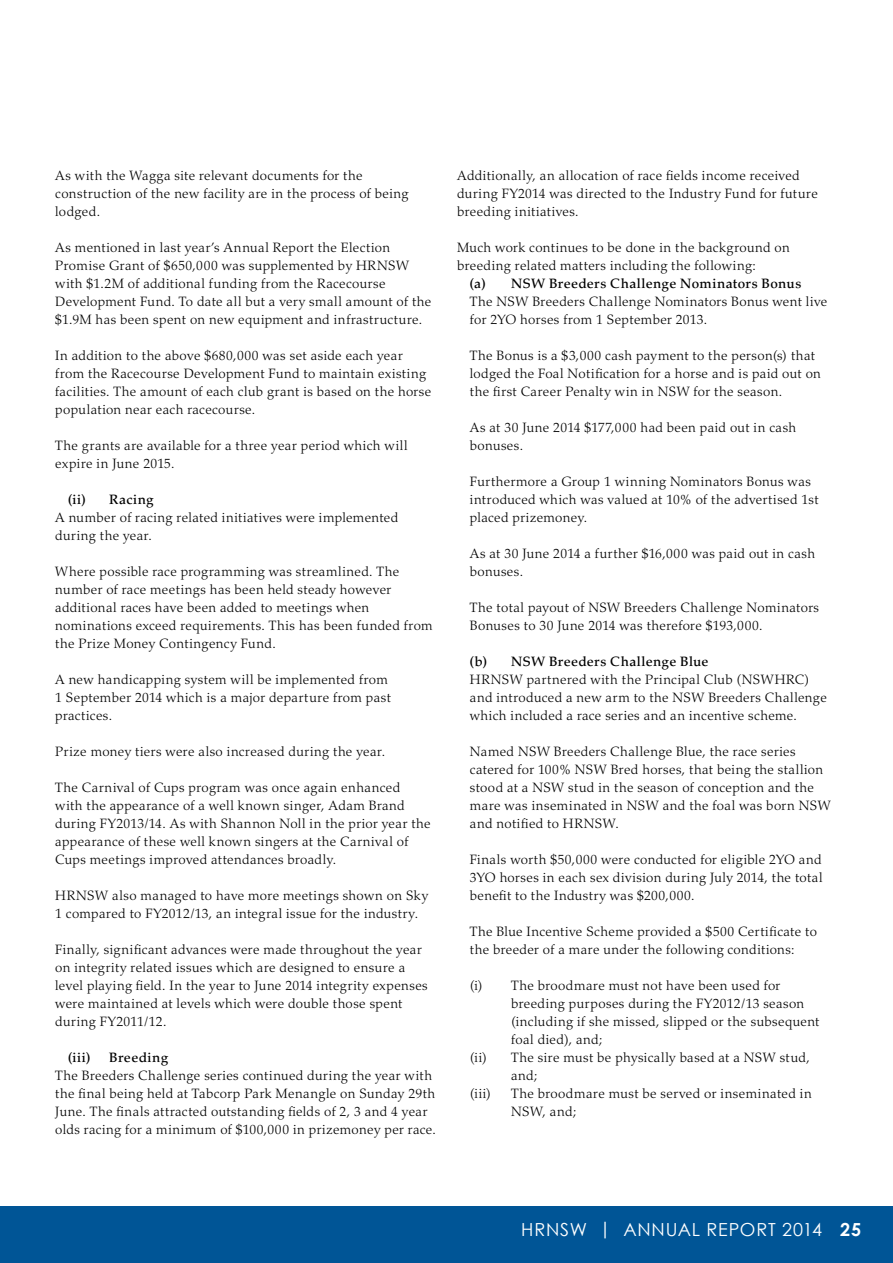
<style>
.page{position:relative;width:893px;height:1263px;background:#fff}
.page>*{position:absolute;margin:0;border:0;box-sizing:border-box;transform-origin:0 0}
.t1{font:18px "Century Gothic";letter-spacing:.04em;color:#fff}
.t2{font:300 13.5px/18px "Palatino LT Std";letter-spacing:.03em;color:#000}
.t3{font:500 13.5px "Palatino LT Std";letter-spacing:.025em;color:#000}
.t4{font:500 13.5px "Palatino LT Std";letter-spacing:.045em;color:#000}
.s1{font-weight:700}
</style>
<div class="page">
<div style="left:0;top:1206px;width:893px;height:57px;background:#005596"></div>
<p class="t2" style="left:55px;top:167px;width:355px">As with the Wagga site relevant documents for the construction of the new facility are in the process of being lodged.</p>
<p class="t2" style="left:55px;top:239px;width:378px">As mentioned in last year’s Annual Report the Election Promise Grant of $650,000 was supplemented by HRNSW with $1.2M of additional funding from the Racecourse Development Fund. To date all but a very small amount of the $1.9M has been spent on new equipment and infrastructure.</p>
<p class="t2" style="left:55px;top:347px;width:378px">In addition to the above $680,000 was set aside each year from the Racecourse Development Fund to maintain existing facilities. The amount of each club grant is based on the horse population near each racecourse.</p>
<p class="t2" style="left:55px;top:437px;width:354px">The grants are available for a three year period which will expire in June 2015.</p>
<p class="t4" style="left:68px;top:492px;width:87px">(ii) Racing</p>
<p class="t2" style="left:55px;top:509px;width:345px">A number of racing related initiatives were implemented during the year.</p>
<p class="t2" style="left:55px;top:563px;width:379px">Where possible race programming was streamlined. The number of race meetings has been held steady however additional races have been added to meetings when nominations exceed requirements. This has been funded from the Prize Money Contingency Fund.</p>
<p class="t2" style="left:55px;top:671px;width:337px">A new handicapping system will be implemented from<br>1 September 2014 which is a major departure from past practices.</p>
<p class="t2" style="left:55px;top:743px;width:331px">Prize money tiers were also increased during the year.</p>
<p class="t2" style="left:55px;top:779px;width:377px">The Carnival of Cups program was once again enhanced with the appearance of a well known singer, Adam Brand during FY2013/14. As with Shannon Noll in the prior year the appearance of these well known singers at the Carnival of Cups meetings improved attendances broadly.</p>
<p class="t2" style="left:55px;top:887px;width:374px">HRNSW also managed to have more meetings shown on Sky<br>1 compared to FY2012/13, an integral issue for the industry.</p>
<p class="t2" style="left:55px;top:941px;width:374px">Finally, significant advances were made throughout the year on integrity related issues which are designed to ensure a level playing field. In the year to June 2014 integrity expenses were maintained at levels which were double those spent during FY2011/12.</p>
<p class="t3" style="left:68px;top:1049px;width:24px">(iii)</p>
<p class="t3" style="left:109px;top:1049px;width:60px">Breeding</p>
<p class="t2" style="left:55px;top:1067px;width:382px">The Breeders Challenge series continued during the year with the final being held at Tabcorp Park Menangle on Sunday 29th June. The finals attracted outstanding fields of 2, 3 and 4 year olds racing for a minimum of $100,000 in prizemoney per race.</p>
<p class="t2" style="left:457px;top:167px;width:362px">Additionally, an allocation of race fields income received during FY2014 was directed to the Industry Fund for future breeding initiatives.</p>
<p class="t2" style="left:457px;top:239px;width:334px">Much work continues to be done in the background on breeding related matters including the following:</p>
<p class="t3" style="left:470px;top:275px;width:333px">(a) NSW Breeders Challenge Nominators Bonus</p>
<p class="t2" style="left:470px;top:293px;width:359px">The NSW Breeders Challenge Nominators Bonus went live for 2YO horses from 1 September 2013.</p>
<p class="t2" style="left:470px;top:347px;width:353px">The Bonus is a $3,000 cash payment to the person(s) that lodged the Foal Notification for a horse and is paid out on the first Career Penalty win in NSW for the season.</p>
<p class="t2" style="left:470px;top:419px;width:328px">As at 30 June 2014 $177,000 had been paid out in cash bonuses.</p>
<p class="t2" style="left:470px;top:473px;width:350px">Furthermore a Group 1 winning Nominators Bonus was introduced which was valued at 10% of the advertised 1st placed prizemoney.</p>
<p class="t2" style="left:470px;top:545px;width:347px">As at 30 June 2014 a further $16,000 was paid out in cash bonuses.</p>
<p class="t2" style="left:470px;top:599px;width:351px">The total payout of NSW Breeders Challenge Nominators<br>Bonuses to 30 June 2014 was therefore $193,000.</p>
<p class="t3" style="left:470px;top:653px;width:240px">(b) NSW Breeders Challenge Blue</p>
<p class="t2" style="left:470px;top:671px;width:359px">HRNSW partnered with the Principal Club (NSWHRC) and introduced a new arm to the NSW Breeders Challenge which included a race series and an incentive scheme.</p>
<p class="t2" style="left:470px;top:743px;width:362px">Named NSW Breeders Challenge Blue, the race series catered for 100% NSW Bred horses, that being the stallion stood at a NSW stud in the season of conception and the mare was inseminated in NSW and the foal was born NSW and notified to HRNSW.</p>
<p class="t2" style="left:470px;top:851px;width:354px;text-align:justify">Finals worth $50,000 were conducted for eligible 2YO and 3YO horses in each sex division during July 2014, the total benefit to the Industry was $200,000.</p>
<p class="t2" style="left:470px;top:923px;width:349px">The Blue Incentive Scheme provided a $500 Certificate to the breeder of a mare under the following conditions:</p>
<p class="t2" style="left:470px;top:977px;width:312px">(i) The broodmare must not have been used for</p>
<p class="t2" style="left:511px;top:995px;width:295px">breeding purposes during the FY2012/13 season</p>
<p class="t2" style="left:511px;top:1013px;width:310px">(including if she missed, slipped or the subsequent</p>
<p class="t2" style="left:511px;top:1031px;width:93px">foal died), and;</p>
<p class="t2" style="left:470px;top:1049px;width:341px">(ii) The sire must be physically based at a NSW stud,</p>
<p class="t2" style="left:511px;top:1067px;width:28px">and;</p>
<p class="t2" style="left:470px;top:1085px;width:23px">(iii)</p>
<p class="t2" style="left:511px;top:1085px;width:302px">The broodmare must be served or inseminated in<br>NSW, and;</p>
<h1 class="t1" style="left:521px;top:1219px;width:341px">HRNSW | ANNUAL REPORT 2014 <span class="s1">25</span></h1>
</div>
